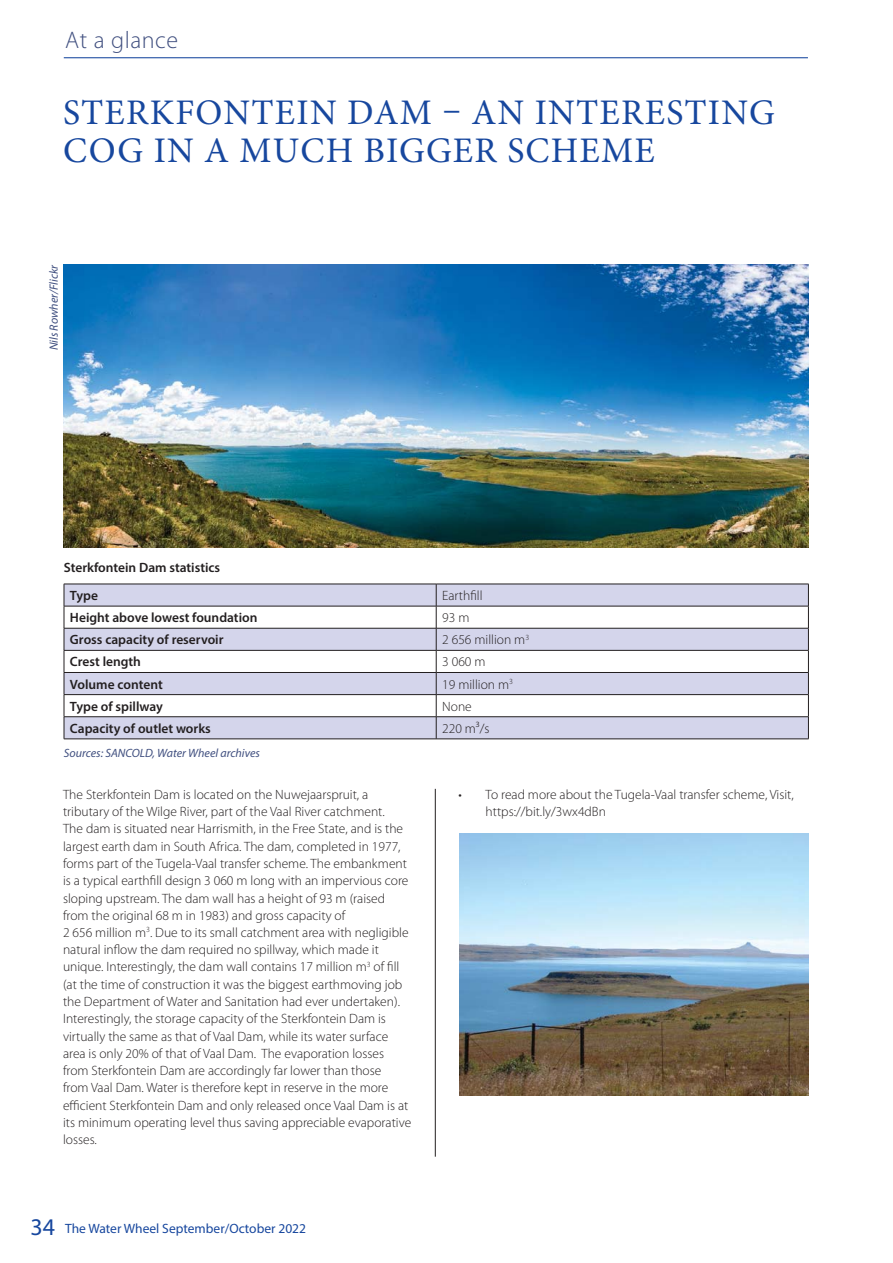
<style>
.page{position:relative;width:893px;height:1263px;background:#fff}
.page>*{position:absolute;margin:0;border:0;box-sizing:border-box;transform-origin:0 0}
.t1{font:36px/37.5px "Minion Pro";letter-spacing:.035em;color:#17479e}
.t2{font:300 24px "Myriad Pro";letter-spacing:.025em;color:#415080}
.t3{font:300 13.5px/17.2px "Myriad Pro";color:#231f20}
.t4{font:600 13.5px "Myriad Pro";color:#231f20}
.t5{font:13.5px "Myriad Pro";color:#17479e}
.t6{font:italic 12px "Myriad Pro";color:#415080}
.s1{font-size:24px}
</style>
<div class="page">
<hr style="left:64px;top:57px;width:744px;height:1px;background:#17479e">
<hr style="left:435px;top:789px;width:1px;height:368px;background:#231f20">
<img style="left:64px;top:265px;width:744px;height:282px">
<img style="left:459px;top:833px;width:349px;height:262px">
<svg style="left:65px;top:585px;width:743px;height:154px;fill:#d4d5eb"></svg>
<hr style="left:64px;top:584px;width:372px;height:1px;background:#231f20">
<hr style="left:436px;top:584px;width:373px;height:1px;background:#231f20">
<hr style="left:64px;top:606px;width:372px;height:1px;background:#231f20">
<hr style="left:436px;top:606px;width:373px;height:1px;background:#231f20">
<hr style="left:64px;top:628px;width:372px;height:1px;background:#231f20">
<hr style="left:436px;top:628px;width:373px;height:1px;background:#231f20">
<hr style="left:64px;top:650px;width:372px;height:1px;background:#231f20">
<hr style="left:436px;top:650px;width:373px;height:1px;background:#231f20">
<hr style="left:64px;top:672px;width:372px;height:1px;background:#231f20">
<hr style="left:436px;top:672px;width:373px;height:1px;background:#231f20">
<hr style="left:64px;top:694px;width:372px;height:1px;background:#231f20">
<hr style="left:436px;top:694px;width:373px;height:1px;background:#231f20">
<hr style="left:64px;top:716px;width:372px;height:1px;background:#231f20">
<svg style="left:64px;top:584px;width:1px;height:155px"></svg>
<hr style="left:436px;top:716px;width:373px;height:1px;background:#231f20">
<svg style="left:436px;top:584px;width:1px;height:155px"></svg>
<svg style="left:808px;top:584px;width:1px;height:155px"></svg>
<hr style="left:64px;top:739px;width:745px;height:1px;background:#231f20">
<h2 class="t2" style="left:65px;top:31px;width:115px">At a glance</h2>
<h1 class="t1" style="left:63px;top:93px;width:713px">STERKFONTEIN DAM – AN INTERESTING<br>COG IN A MUCH BIGGER SCHEME</h1>
<p class="t6" style="left:49px;top:350px;width:87px;rotate:-90deg">Nils Rowher/Flickr</p>
<p class="t4" style="left:64px;top:562px;width:158px">Sterkfontein Dam statistics</p>
<p class="t4" style="left:70px;top:590px;width:30px">Type</p>
<p class="t3" style="left:442px;top:588px;width:42px">Earthfill</p>
<p class="t4" style="left:70px;top:613px;width:189px">Height above lowest foundation</p>
<p class="t3" style="left:442px;top:610px;width:29px">93 m</p>
<p class="t4" style="left:70px;top:635px;width:155px">Gross capacity of reservoir</p>
<p class="t3" style="left:442px;top:633px;width:88px">2 656 million m<sup>3</sup></p>
<p class="t4" style="left:70px;top:657px;width:73px">Crest length</p>
<p class="t3" style="left:442px;top:655px;width:45px">3 060 m</p>
<p class="t4" style="left:70px;top:679px;width:94px">Volume content</p>
<p class="t3" style="left:442px;top:677px;width:72px">19 million m<sup>3</sup></p>
<p class="t4" style="left:70px;top:701px;width:95px">Type of spillway</p>
<p class="t3" style="left:442px;top:699px;width:31px">None</p>
<p class="t4" style="left:70px;top:723px;width:142px">Capacity of outlet works</p>
<p class="t3" style="left:442px;top:721px;width:49px">220 m3/s</p>
<p class="t6" style="left:64px;top:749px;width:198px">Sources: SANCOLD, Water Wheel archives</p>
<p class="t3" style="left:63px;top:787px;width:350px">The Sterkfontein Dam is located on the Nuwejaarspruit, a tributary of the Wilge River, part of the Vaal River catchment.<br>The dam is situated near Harrismith, in the Free State, and is the largest earth dam in South Africa. The dam, completed in 1977, forms part of the Tugela-Vaal transfer scheme. The embankment is a typical earthfill design 3 060 m long with an impervious core sloping upstream. The dam wall has a height of 93 m (raised from the original 68 m in 1983) and gross capacity of<br>2 656 million m<sup>3</sup>. Due to its small catchment area with negligible natural inflow the dam required no spillway, which made it unique. Interestingly, the dam wall contains 17 million m<sup>3</sup> of fill (at the time of construction it was the biggest earthmoving job the Department of Water and Sanitation had ever undertaken).<br>Interestingly, the storage capacity of the Sterkfontein Dam is virtually the same as that of Vaal Dam, while its water surface area is only 20% of that of Vaal Dam. The evaporation losses from Sterkfontein Dam are accordingly far lower than those<br>from Vaal Dam. Water is therefore kept in reserve in the more efficient Sterkfontein Dam and only released once Vaal Dam is at its minimum operating level thus saving appreciable evaporative losses.</p>
<p class="t3" style="left:486px;top:787px;width:310px;text-indent:-27px">• To read more about the Tugela-Vaal transfer scheme, Visit, https://bit.ly/3wx4dBn</p>
<p class="t5" style="left:30px;top:1223px;width:277px"><span class="s1">34</span> The Water Wheel September/October 2022</p>
</div>
